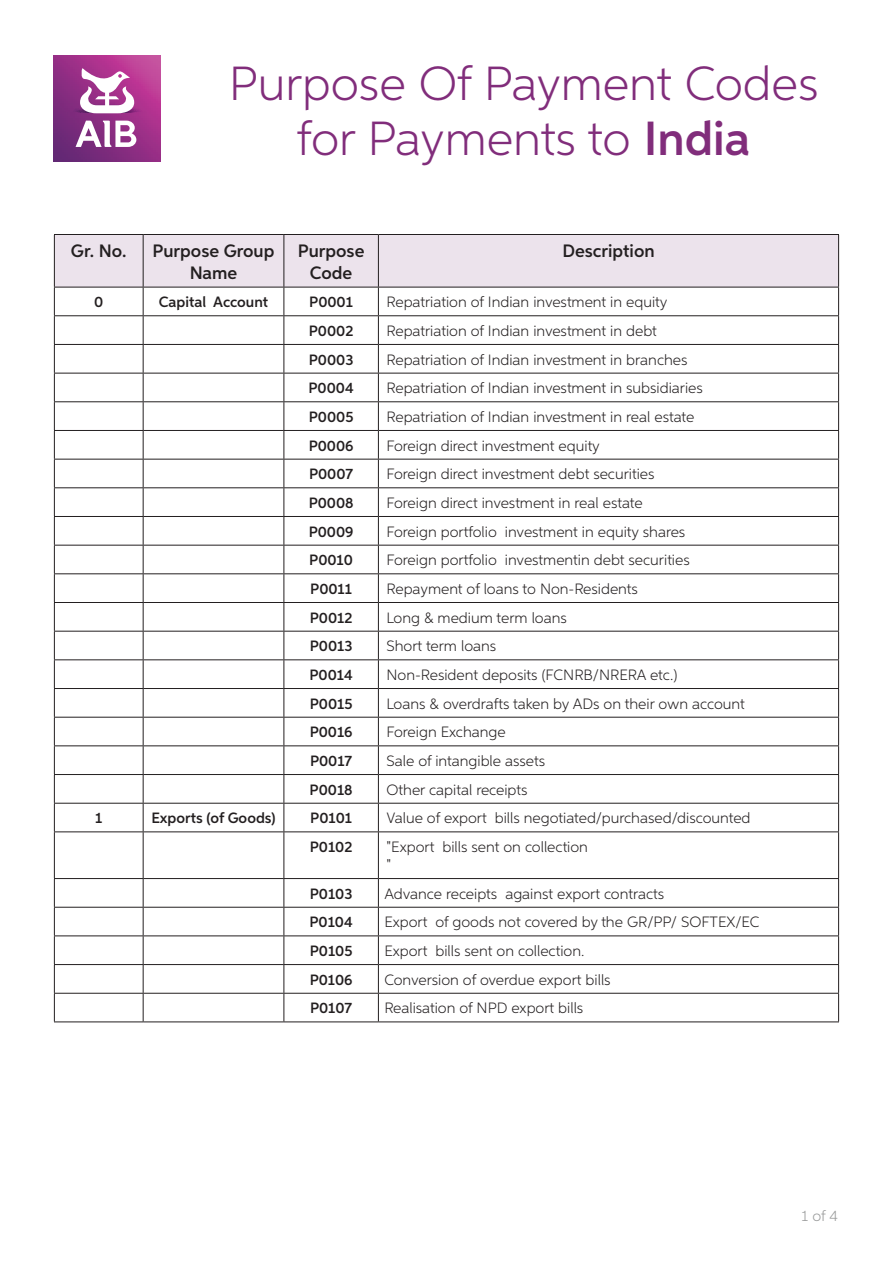
<style>
.page{position:relative;width:893px;height:1263px;background:#fff}
.page>*{position:absolute;margin:0;border:0;box-sizing:border-box;transform-origin:0 0}
.t1{font:300 48px/55.5px "Aspira";color:#812d7b;text-align:center}
.t2{font:600 18px/21.6px "Aspira";color:#231f20;text-align:center}
.t3{font:300 15px/18px "Aspira";color:#231f20}
.t4{font:600 15px "Aspira";color:#231f20}
.t5{font:300 15px "Aspira";color:#989999}
.s1{font-weight:600}
</style>
<div class="page">
<svg style="left:54px;top:55px;width:106px;height:106px"></svg>
<hr style="left:54px;top:831px;width:89px;height:1px;background:#231f20">
<hr style="left:54px;top:832px;width:1px;height:46px;background:#231f20">
<hr style="left:143px;top:831px;width:141px;height:1px;background:#231f20">
<hr style="left:143px;top:832px;width:1px;height:46px;background:#231f20">
<hr style="left:284px;top:831px;width:94px;height:1px;background:#231f20">
<hr style="left:284px;top:832px;width:1px;height:46px;background:#231f20">
<hr style="left:378px;top:831px;width:461px;height:1px;background:#231f20">
<hr style="left:378px;top:832px;width:1px;height:46px;background:#231f20">
<hr style="left:838px;top:832px;width:1px;height:46px;background:#231f20">
<hr style="left:54px;top:878px;width:89px;height:1px;background:#231f20">
<hr style="left:143px;top:878px;width:141px;height:1px;background:#231f20">
<hr style="left:284px;top:878px;width:94px;height:1px;background:#231f20">
<hr style="left:378px;top:878px;width:461px;height:1px;background:#231f20">
<hr style="left:54px;top:907px;width:89px;height:1px;background:#231f20">
<hr style="left:143px;top:907px;width:141px;height:1px;background:#231f20">
<hr style="left:284px;top:907px;width:94px;height:1px;background:#231f20">
<hr style="left:378px;top:907px;width:461px;height:1px;background:#231f20">
<hr style="left:54px;top:935px;width:89px;height:1px;background:#231f20">
<hr style="left:143px;top:935px;width:141px;height:1px;background:#231f20">
<hr style="left:284px;top:935px;width:94px;height:1px;background:#231f20">
<hr style="left:378px;top:935px;width:461px;height:1px;background:#231f20">
<hr style="left:54px;top:964px;width:89px;height:1px;background:#231f20">
<hr style="left:143px;top:964px;width:141px;height:1px;background:#231f20">
<hr style="left:284px;top:964px;width:94px;height:1px;background:#231f20">
<hr style="left:378px;top:964px;width:461px;height:1px;background:#231f20">
<hr style="left:54px;top:993px;width:89px;height:1px;background:#231f20">
<svg style="left:54px;top:879px;width:1px;height:142px"></svg>
<hr style="left:143px;top:993px;width:141px;height:1px;background:#231f20">
<svg style="left:143px;top:879px;width:1px;height:142px"></svg>
<hr style="left:284px;top:993px;width:94px;height:1px;background:#231f20">
<svg style="left:284px;top:879px;width:1px;height:142px"></svg>
<hr style="left:378px;top:993px;width:461px;height:1px;background:#231f20">
<svg style="left:378px;top:879px;width:1px;height:142px"></svg>
<svg style="left:838px;top:879px;width:1px;height:142px"></svg>
<hr style="left:54px;top:1021px;width:89px;height:1px;background:#231f20">
<hr style="left:143px;top:1021px;width:141px;height:1px;background:#231f20">
<hr style="left:284px;top:1021px;width:94px;height:1px;background:#231f20">
<hr style="left:378px;top:1021px;width:461px;height:1px;background:#231f20">
<svg style="left:54px;top:234px;width:785px;height:597px"></svg>
<hr style="left:378px;top:717px;width:461px;height:1px;background:#231f20">
<h1 class="t1" style="left:229px;top:54px;width:591px">Purpose Of Payment Codes for Payments to <span class="s1">India</span></h1>
<p class="t2" style="left:71px;top:240px;width:57px">Gr. No.</p>
<p class="t2" style="left:153px;top:240px;width:123px">Purpose Group<br>Name</p>
<p class="t2" style="left:298px;top:240px;width:68px">Purpose<br>Code</p>
<p class="t2" style="left:562px;top:240px;width:94px">Description</p>
<p class="t4" style="left:94px;top:293px;width:11px">0</p>
<p class="t4" style="left:159px;top:293px;width:111px">Capital Account</p>
<p class="t4" style="left:309px;top:293px;width:45px">P0001</p>
<p class="t3" style="left:387px;top:293px;width:282px">Repatriation of Indian investment in equity</p>
<p class="t4" style="left:309px;top:322px;width:46px">P0002</p>
<p class="t3" style="left:387px;top:321px;width:272px">Repatriation of Indian investment in debt</p>
<p class="t4" style="left:309px;top:350px;width:46px">P0003</p>
<p class="t3" style="left:387px;top:350px;width:303px">Repatriation of Indian investment in branches</p>
<p class="t4" style="left:309px;top:379px;width:47px">P0004</p>
<p class="t3" style="left:387px;top:379px;width:318px">Repatriation of Indian investment in subsidiaries</p>
<p class="t4" style="left:309px;top:408px;width:46px">P0005</p>
<p class="t3" style="left:387px;top:407px;width:309px">Repatriation of Indian investment in real estate</p>
<p class="t4" style="left:309px;top:436px;width:46px">P0006</p>
<p class="t3" style="left:387px;top:436px;width:215px">Foreign direct investment equity</p>
<p class="t4" style="left:309px;top:465px;width:46px">P0007</p>
<p class="t3" style="left:387px;top:465px;width:269px">Foreign direct investment debt securities</p>
<p class="t4" style="left:309px;top:494px;width:46px">P0008</p>
<p class="t3" style="left:387px;top:493px;width:258px">Foreign direct investment in real estate</p>
<p class="t4" style="left:309px;top:522px;width:46px">P0009</p>
<p class="t3" style="left:387px;top:522px;width:300px">Foreign portfolio investment in equity shares</p>
<p class="t4" style="left:309px;top:551px;width:45px">P0010</p>
<p class="t3" style="left:387px;top:551px;width:305px">Foreign portfolio investmentin debt securities</p>
<p class="t4" style="left:310px;top:580px;width:43px">P0011</p>
<p class="t3" style="left:387px;top:579px;width:253px">Repayment of loans to Non-Residents</p>
<p class="t4" style="left:310px;top:608px;width:44px">P0012</p>
<p class="t3" style="left:387px;top:608px;width:182px">Long &amp; medium term loans</p>
<p class="t4" style="left:310px;top:637px;width:44px">P0013</p>
<p class="t3" style="left:387px;top:637px;width:111px">Short term loans</p>
<p class="t4" style="left:310px;top:666px;width:45px">P0014</p>
<p class="t3" style="left:387px;top:665px;width:292px">Non-Resident deposits (FCNRB/NRERA etc.)</p>
<p class="t4" style="left:310px;top:694px;width:44px">P0015</p>
<p class="t3" style="left:387px;top:694px;width:360px">Loans &amp; overdrafts taken by ADs on their own account</p>
<p class="t4" style="left:310px;top:723px;width:44px">P0016</p>
<p class="t3" style="left:387px;top:723px;width:121px">Foreign Exchange</p>
<p class="t4" style="left:310px;top:752px;width:44px">P0017</p>
<p class="t3" style="left:387px;top:751px;width:160px">Sale of intangible assets</p>
<p class="t4" style="left:310px;top:780px;width:45px">P0018</p>
<p class="t3" style="left:387px;top:780px;width:142px">Other capital receipts</p>
<p class="t4" style="left:95px;top:809px;width:9px">1</p>
<p class="t4" style="left:151px;top:809px;width:126px">Exports (of Goods)</p>
<p class="t4" style="left:310px;top:809px;width:43px">P0101</p>
<p class="t3" style="left:387px;top:809px;width:366px">Value of export bills negotiated/purchased/discounted</p>
<p class="t4" style="left:310px;top:838px;width:44px">P0102</p>
<p class="t3" style="left:387px;top:837px;width:203px">"Export bills sent on collection "</p>
<p class="t4" style="left:310px;top:884px;width:44px">P0103</p>
<p class="t3" style="left:384px;top:884px;width:281px">Advance receipts against export contracts</p>
<p class="t4" style="left:310px;top:913px;width:45px">P0104</p>
<p class="t3" style="left:384px;top:913px;width:376px">Export of goods not covered by the GR/PP/ SOFTEX/EC</p>
<p class="t4" style="left:310px;top:942px;width:44px">P0105</p>
<p class="t3" style="left:384px;top:941px;width:202px">Export bills sent on collection.</p>
<p class="t4" style="left:310px;top:970px;width:44px">P0106</p>
<p class="t3" style="left:384px;top:970px;width:228px">Conversion of overdue export bills</p>
<p class="t4" style="left:310px;top:999px;width:44px">P0107</p>
<p class="t3" style="left:384px;top:999px;width:200px">Realisation of NPD export bills</p>
<p class="t5" style="left:802px;top:1207px;width:38px">1 of 4</p>
</div>
